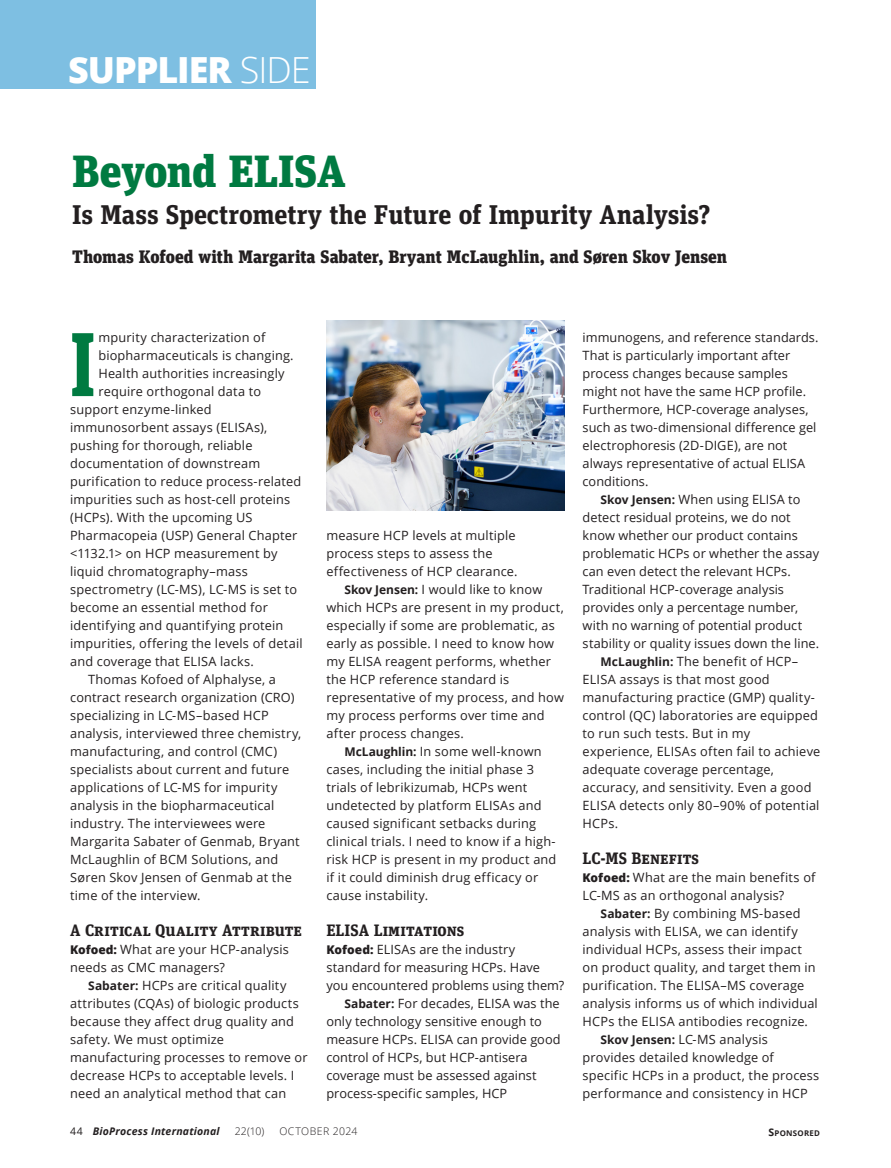
<style>
.page{position:relative;width:891px;height:1168px;background:#fff}
.page>*{position:absolute;margin:0;border:0;box-sizing:border-box;transform-origin:0 0}
.Body_1_SS_w_dropcap{font:900 90.15px "Unit Slab Pro";color:#007a41;scale:.75 1}
.Title_SS{font:900 45px "Unit Slab Pro";letter-spacing:-.005em;color:#007a41}
.t1{font:800 36px "Open Sans";letter-spacing:-.03em;color:#fff}
.Subtitle_SS{font:700 27px "Unit Slab Pro";color:#231f20}
.Byline_SS{font:900 18px "Unit Slab Pro";color:#231f20}
.A-head_SS__2_lines_or_less{font:700 16.5px "Unit Slab Pro";letter-spacing:.01em;color:#231f20}
.Body_indent_SS{font:12.75px/18px "Open Sans";letter-spacing:.01em;color:#231f20}
.Body_1_SS_w_dropcap-2{font:12.75px "Open Sans";letter-spacing:.015em;color:#231f20}
.Body_1_SS{font:12.75px/18px "Open Sans";letter-spacing:.01em;color:#231f20}
.t2{font:italic 700 10.5px "Open Sans";letter-spacing:.02em;color:#231f20}
.t3{font:300 10.5px "Open Sans";letter-spacing:.04em;color:#231f20}
.t4{font:700 7.8px "Open Sans";letter-spacing:.03em;color:#231f20}
.s1{font-weight:300}
.s2{font-weight:800;font-size:12px}
.s3{font-weight:700;font-size:12px}
.s4{font-weight:400;font-style:normal}
.s5{font-style:inherit}
.s6{font-size:10.5px}
</style>
<div class="page">
<div style="left:0;top:0;width:315px;height:89px;background:#7ebfe2"></div>
<img style="left:326px;top:320px;width:239px;height:191px">
<p class="t1" style="left:68px;top:42px;width:244px">SUPPLIER <span class="s1">SIDE</span></p>
<p class="Title_SS" style="left:72px;top:137px;width:275px">Beyond ELISA</p>
<p class="Subtitle_SS" style="left:72px;top:195px;width:640px">Is Mass Spectrometry the Future of Impurity Analysis?</p>
<p class="Byline_SS" style="left:72px;top:243px;width:657px">Thomas Kofoed with Margarita Sabater, Bryant McLaughlin, and Søren Skov Jensen</p>
<p class="Body_1_SS_w_dropcap" style="left:71px;top:296px;width:34px">I</p>
<p class="Body_1_SS_w_dropcap-2" style="left:98px;top:329px;width:169px">mpurity characterization of</p>
<p class="Body_1_SS_w_dropcap-2" style="left:98px;top:347px;width:197px">biopharmaceuticals is changing.</p>
<p class="Body_1_SS_w_dropcap-2" style="left:98px;top:365px;width:188px">Health authorities increasingly</p>
<p class="Body_1_SS_w_dropcap-2" style="left:98px;top:383px;width:164px">require orthogonal data to</p>
<p class="Body_1_SS_w_dropcap-2" style="left:70px;top:401px;width:143px">support enzyme-linked</p>
<p class="Body_1_SS_w_dropcap-2" style="left:70px;top:419px;width:199px">immunosorbent assays (ELISAs),</p>
<p class="Body_1_SS_w_dropcap-2" style="left:70px;top:437px;width:184px">pushing for thorough, reliable</p>
<p class="Body_1_SS_w_dropcap-2" style="left:70px;top:455px;width:192px">documentation of downstream</p>
<p class="Body_1_SS_w_dropcap-2" style="left:70px;top:473px;width:233px">purification to reduce process-related</p>
<p class="Body_1_SS_w_dropcap-2" style="left:70px;top:491px;width:221px">impurities such as host-cell proteins</p>
<p class="Body_1_SS_w_dropcap-2" style="left:70px;top:509px;width:184px">(HCPs). With the upcoming US</p>
<p class="Body_1_SS_w_dropcap-2" style="left:70px;top:527px;width:229px">Pharmacopeia (USP) General Chapter</p>
<p class="Body_1_SS_w_dropcap-2" style="left:70px;top:545px;width:209px">&lt;1132.1&gt; on HCP measurement by</p>
<p class="Body_1_SS_w_dropcap-2" style="left:70px;top:563px;width:179px">liquid chromatography–mass</p>
<p class="Body_1_SS_w_dropcap-2" style="left:70px;top:581px;width:229px">spectrometry (LC-MS), LC-MS is set to</p>
<p class="Body_1_SS_w_dropcap-2" style="left:70px;top:599px;width:199px">become an essential method for</p>
<p class="Body_1_SS_w_dropcap-2" style="left:70px;top:617px;width:215px">identifying and quantifying protein</p>
<p class="Body_1_SS_w_dropcap-2" style="left:70px;top:635px;width:234px">impurities, offering the levels of detail</p>
<p class="Body_1_SS_w_dropcap-2" style="left:70px;top:653px;width:185px">and coverage that ELISA lacks.</p>
<p class="Body_indent_SS" style="left:70px;top:670px;width:233px;text-indent:18px">Thomas Kofoed of Alphalyse, a contract research organization (CRO) specializing in LC-MS–based HCP analysis, interviewed three chemistry, manufacturing, and control (CMC) specialists about current and future applications of LC-MS for impurity analysis in the biopharmaceutical industry. The interviewees were Margarita Sabater of Genmab, Bryant McLaughlin of BCM Solutions, and Søren Skov Jensen of Genmab at the time of the interview.</p>
<p class="A-head_SS__2_lines_or_less" style="left:70px;top:918px;width:233px">A Critical Quality Attribute</p>
<p class="Body_1_SS" style="left:70px;top:940px;width:220px"><span class="s2">Kofoed:</span> What are your HCP-analysis needs as CMC managers?</p>
<p class="Body_indent_SS" style="left:70px;top:976px;width:239px;text-indent:18px"><span class="s3">Sabater:</span> HCPs are critical quality attributes (CQAs) of biologic products because they affect drug quality and safety. We must optimize manufacturing processes to remove or decrease HCPs to acceptable levels. I need an analytical method that can</p>
<p class="Body_indent_SS" style="left:326px;top:526px;width:193px">measure HCP levels at multiple process steps to assess the effectiveness of HCP clearance.</p>
<p class="Body_indent_SS" style="left:326px;top:580px;width:239px;text-indent:18px"><span class="s3">Skov Jensen:</span> I would like to know which HCPs are present in my product, especially if some are problematic, as early as possible. I need to know how my ELISA reagent performs, whether the HCP reference standard is representative of my process, and how my process performs over time and after process changes.</p>
<p class="Body_indent_SS" style="left:326px;top:742px;width:232px;text-indent:18px"><span class="s3">McLaughlin:</span> In some well-known cases, including the initial phase 3 trials of lebrikizumab, HCPs went undetected by platform ELISAs and caused significant setbacks during clinical trials. I need to know if a high&shy;risk HCP is present in my product and if it could diminish drug efficacy or cause instability.</p>
<p class="A-head_SS__2_lines_or_less" style="left:326px;top:918px;width:140px">ELISA Limitations</p>
<p class="Body_1_SS" style="left:326px;top:940px;width:239px"><span class="s2">Kofoed:</span> ELISAs are the industry standard for measuring HCPs. Have you encountered problems using them?</p>
<p class="Body_indent_SS" style="left:326px;top:994px;width:236px;text-indent:18px"><span class="s3">Sabater:</span> For decades, ELISA was the only technology sensitive enough to measure HCPs. ELISA can provide good control of HCPs, but HCP-antisera coverage must be assessed against process-specific samples, HCP</p>
<p class="Body_indent_SS" style="left:583px;top:328px;width:237px">immunogens, and reference standards.<br>That is particularly important after process changes because samples might not have the same HCP profile.<br>Furthermore, HCP-coverage analyses, such as two-dimensional difference gel electrophoresis (2D-DIGE), are not always representative of actual ELISA conditions.</p>
<p class="Body_indent_SS" style="left:583px;top:490px;width:238px;text-indent:18px"><span class="s3">Skov Jensen:</span> When using ELISA to detect residual proteins, we do not know whether our product contains problematic HCPs or whether the assay can even detect the relevant HCPs.<br>Traditional HCP-coverage analysis provides only a percentage number, with no warning of potential product stability or quality issues down the line.</p>
<p class="Body_indent_SS" style="left:583px;top:652px;width:239px;text-indent:18px"><span class="s3">McLaughlin:</span> The benefit of HCP–<br>ELISA assays is that most good manufacturing practice (GMP) quality&shy;control (QC) laboratories are equipped to run such tests. But in my experience, ELISAs often fail to achieve adequate coverage percentage, accuracy, and sensitivity. Even a good<br>ELISA detects only 80–90% of potential<br>HCPs.</p>
<p class="A-head_SS__2_lines_or_less" style="left:583px;top:846px;width:118px">LC-MS Benefits</p>
<p class="Body_1_SS" style="left:583px;top:868px;width:234px"><span class="s2">Kofoed:</span> What are the main benefits of<br>LC-MS as an orthogonal analysis?</p>
<p class="Body_indent_SS" style="left:583px;top:904px;width:237px;text-indent:18px"><span class="s3">Sabater:</span> By combining MS-based analysis with ELISA, we can identify individual HCPs, assess their impact on product quality, and target them in purification. The ELISA–MS coverage analysis informs us of which individual HCPs the ELISA antibodies recognize.</p>
<p class="Body_indent_SS" style="left:583px;top:1030px;width:238px;text-indent:18px"><span class="s3">Skov Jensen:</span> LC-MS analysis provides detailed knowledge of specific HCPs in a product, the process performance and consistency in HCP</p>
<p class="t2" style="left:70px;top:1124px;width:151px"><span class="s4">44</span> BioProcess International</p>
<p class="t3" style="left:235px;top:1124px;width:31px">22(10)</p>
<p class="t3" style="left:279px;top:1124px;width:80px">OCTOBER <span class="s5">2024</span></p>
<p class="t4" style="left:769px;top:1127px;width:53px"><span class="s6">S</span>PONSORED</p>
</div>
